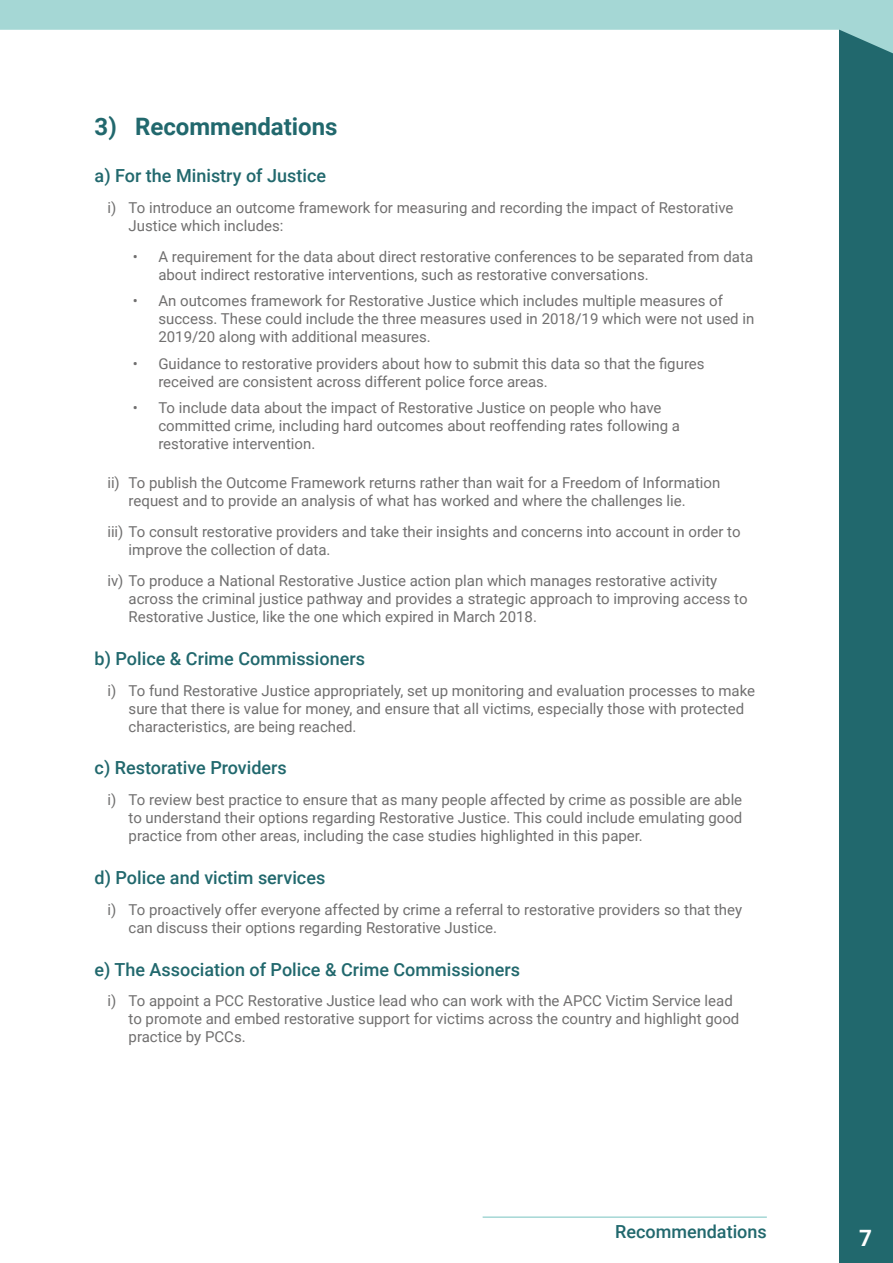
<style>
.page{position:relative;width:893px;height:1263px;background:#fff}
.page>*{position:absolute;margin:0;border:0;box-sizing:border-box;transform-origin:0 0}
.t1{font:700 24px "Roboto";color:#21686d}
.t2{font:700 22.5px "Roboto";color:#fff}
.t3{font:500 18px "Roboto";color:#21686d}
.t4{font:15px/18px "Roboto";color:#706f6f}
</style>
<div class="page">
<div style="left:839px;top:53px;width:54px;height:1210px;background:#21686d"></div>
<svg style="left:0;top:0;width:893px;height:53px;fill:#a5d7d5"></svg>
<hr style="left:483px;top:1216px;width:284px;height:2px;background:#a5d7d5">
<h1 class="t1" style="left:95px;top:110px;width:245px">3) Recommendations</h1>
<p class="t3" style="left:95px;top:163px;width:233px">a) For the Ministry of Justice</p>
<p class="t4" style="left:129px;top:198px;width:606px;text-indent:-21px">i) To introduce an outcome framework for measuring and recording the impact of Restorative<br>Justice which includes:</p>
<p class="t4" style="left:158px;top:247px;width:596px;text-indent:-26px">• A requirement for the data about direct restorative conferences to be separated from data about indirect restorative interventions, such as restorative conversations.</p>
<p class="t4" style="left:158px;top:291px;width:597px;text-indent:-26px">• An outcomes framework for Restorative Justice which includes multiple measures of success. These could include the three measures used in 2018/19 which were not used in<br>2019/20 along with additional measures.</p>
<p class="t4" style="left:158px;top:354px;width:548px;text-indent:-26px">• Guidance to restorative providers about how to submit this data so that the figures received are consistent across different police force areas.</p>
<p class="t4" style="left:158px;top:398px;width:523px;text-indent:-26px">• To include data about the impact of Restorative Justice on people who have committed crime, including hard outcomes about reoffending rates following a restorative intervention.</p>
<p class="t4" style="left:129px;top:473px;width:593px;text-indent:-21px">ii) To publish the Outcome Framework returns rather than wait for a Freedom of Information request and to provide an analysis of what has worked and where the challenges lie.</p>
<p class="t4" style="left:129px;top:522px;width:613px;text-indent:-21px">iii) To consult restorative providers and take their insights and concerns into account in order to improve the collection of data.</p>
<p class="t4" style="left:129px;top:571px;width:620px;text-indent:-21px">iv) To produce a National Restorative Justice action plan which manages restorative activity across the criminal justice pathway and provides a strategic approach to improving access to<br>Restorative Justice, like the one which expired in March 2018.</p>
<p class="t3" style="left:95px;top:646px;width:272px">b) Police &amp; Crime Commissioners</p>
<p class="t4" style="left:129px;top:681px;width:628px;text-indent:-21px">i) To fund Restorative Justice appropriately, set up monitoring and evaluation processes to make sure that there is value for money, and ensure that all victims, especially those with protected characteristics, are being reached.</p>
<p class="t3" style="left:95px;top:755px;width:194px">c) Restorative Providers</p>
<p class="t4" style="left:129px;top:790px;width:615px;text-align:justify;text-indent:-21px">i) To review best practice to ensure that as many people affected by crime as possible are able to understand their options regarding Restorative Justice. This could include emulating good practice from other areas, including the case studies highlighted in this paper.</p>
<p class="t3" style="left:95px;top:865px;width:232px">d) Police and victim services</p>
<p class="t4" style="left:129px;top:900px;width:615px;text-indent:-21px">i) To proactively offer everyone affected by crime a referral to restorative providers so that they can discuss their options regarding Restorative Justice.</p>
<p class="t3" style="left:95px;top:957px;width:427px">e) The Association of Police &amp; Crime Commissioners</p>
<p class="t4" style="left:129px;top:991px;width:612px;text-indent:-21px">i) To appoint a PCC Restorative Justice lead who can work with the APCC Victim Service lead to promote and embed restorative support for victims across the country and highlight good practice by PCCs.</p>
<p class="t3" style="left:615px;top:1219px;width:153px">Recommendations</p>
<h2 class="t2" style="left:859px;top:1222px;width:14px">7</h2>
</div>
